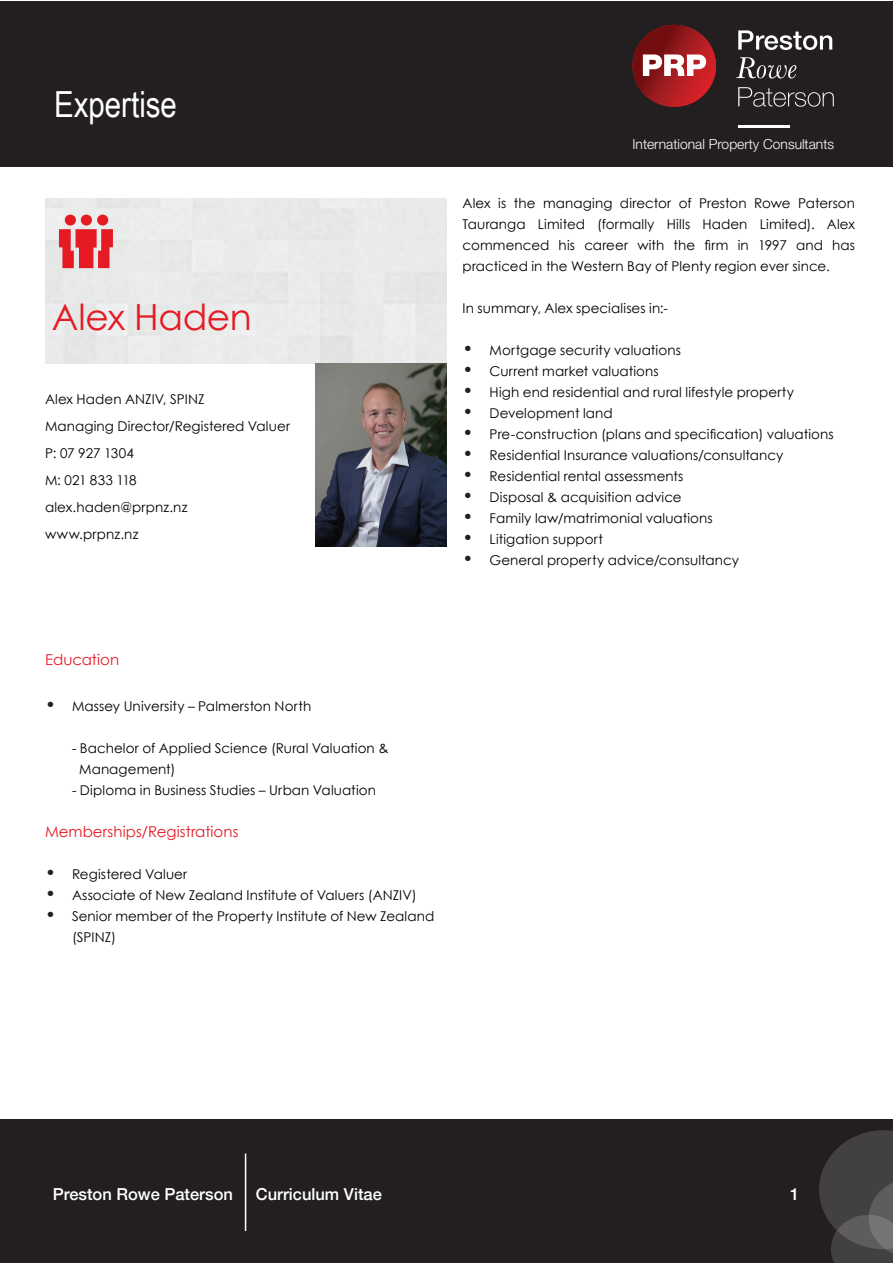
<style>
.page{position:relative;width:893px;height:1263px;background:#fff}
.page>*{position:absolute;margin:0;border:0;box-sizing:border-box;transform-origin:0 0}
.t1{font:36px "Arial Narrow";color:#fff}
.t2{font:36px "Century Gothic";letter-spacing:-.01em;color:#e51a23}
.t3{font:500 16.5px "Helvetica Neue LT Std";color:#fff}
.t4{font:15px "Century Gothic";letter-spacing:.005em;color:#e51a23}
.t5{font:300 13.8px "Helvetica Neue LT Std";color:#fff}
.t6{font:13.5px/27px "Century Gothic";letter-spacing:.005em;color:#000}
.s1{font-size:18px;color:#231f20}
</style>
<div class="page">
<div style="left:0;top:2px;width:893px;height:165px;background:#231f20"></div>
<div style="left:0;top:1120px;width:893px;height:143px;background:#231f20"></div>
<svg style="left:819px;top:1130px;width:74px;height:133px"></svg>
<hr style="left:245px;top:1153px;width:1px;height:78px;background:#fff">
<hr style="left:738px;top:126px;width:51px;height:2px;background:#fff">
<svg style="left:738px;top:30px;width:94px;height:20px"></svg>
<svg style="left:738px;top:87px;width:96px;height:20px"></svg>
<svg style="left:736px;top:57px;width:60px;height:22px"></svg>
<img style="left:632px;top:25px;width:84px;height:82px">
<div style="left:45px;top:198px;width:401px;height:165px;background:#eaeaea"></div>
<div style="left:81px;top:215px;width:11px;height:11px;background:#e51a23;border-radius:50%"></div>
<div style="left:97px;top:215px;width:11px;height:11px;background:#e51a23;border-radius:50%"></div>
<div style="left:65px;top:215px;width:11px;height:11px;background:#e51a23;border-radius:50%"></div>
<svg style="left:59px;top:229px;width:54px;height:39px;background:#e54f56"></svg>
<img style="left:315px;top:363px;width:131px;height:184px">
<h1 class="t1" style="left:54px;top:78px;width:125px">Expertise</h1>
<h1 class="t2" style="left:52px;top:292px;width:201px">Alex Haden</h1>
<p class="t6" style="left:45px;top:385px;width:247px">Alex Haden ANZIV, SPINZ<br>Managing Director/Registered Valuer<br>P: 07 927 1304<br>M: 021 833 118<br>alex.haden@prpnz.nz<br>www.prpnz.nz</p>
<p class="t5" style="left:632px;top:136px;width:203px">International Property Consultants</p>
<p class="t6" style="left:463px;top:193px;width:394px;line-height:21px;text-align:justify">Alex is the managing director of Preston Rowe Paterson Tauranga Limited (formally Hills Haden Limited). Alex commenced his career with the firm in 1997 and has practiced in the Western Bay of Plenty region ever since.</p>
<p class="t6" style="left:463px;top:295px;width:207px">In summary, Alex specialises in:-</p>
<p class="t6" style="left:463px;top:337px;width:220px"><span class="s1">•</span> Mortgage security valuations</p>
<p class="t6" style="left:463px;top:358px;width:198px"><span class="s1">•</span> Current market valuations</p>
<p class="t6" style="left:463px;top:379px;width:333px"><span class="s1">•</span> High end residential and rural lifestyle property</p>
<p class="t6" style="left:463px;top:400px;width:152px"><span class="s1">•</span> Development land</p>
<p class="t6" style="left:463px;top:421px;width:373px"><span class="s1">•</span> Pre-construction (plans and specification) valuations</p>
<p class="t6" style="left:463px;top:442px;width:322px"><span class="s1">•</span> Residential Insurance valuations/consultancy</p>
<p class="t6" style="left:463px;top:463px;width:222px"><span class="s1">•</span> Residential rental assessments</p>
<p class="t6" style="left:463px;top:484px;width:221px"><span class="s1">•</span> Disposal &amp; acquisition advice</p>
<p class="t6" style="left:463px;top:505px;width:252px"><span class="s1">•</span> Family law/matrimonial valuations</p>
<p class="t6" style="left:463px;top:526px;width:142px"><span class="s1">•</span> Litigation support</p>
<p class="t6" style="left:463px;top:547px;width:278px"><span class="s1">•</span> General property advice/consultancy</p>
<p class="t4" style="left:45px;top:649px;width:76px">Education</p>
<p class="t6" style="left:45px;top:692px;width:268px"><span class="s1">•</span> Massey University – Palmerston North</p>
<p class="t6" style="left:79px;top:737px;width:311px;line-height:21px;text-indent:-7px">- Bachelor of Applied Science (Rural Valuation &amp;<br>Management)</p>
<p class="t6" style="left:72px;top:776px;width:305px">- Diploma in Business Studies – Urban Valuation</p>
<p class="t4" style="left:45px;top:821px;width:195px">Memberships/Registrations</p>
<p class="t6" style="left:45px;top:860px;width:144px"><span class="s1">•</span> Registered Valuer</p>
<p class="t6" style="left:45px;top:881px;width:373px"><span class="s1">•</span> Associate of New Zealand Institute of Valuers (ANZIV)</p>
<p class="t6" style="left:72px;top:905px;width:364px;line-height:21px;text-indent:-27px"><span class="s1">•</span> Senior member of the Property Institute of New Zealand (SPINZ)</p>
<p class="t3" style="left:53px;top:1184px;width:182px">Preston Rowe Paterson</p>
<p class="t3" style="left:256px;top:1184px;width:128px">Curriculum Vitae</p>
<p class="t3" style="left:790px;top:1185px;width:11px">1</p>
</div>
